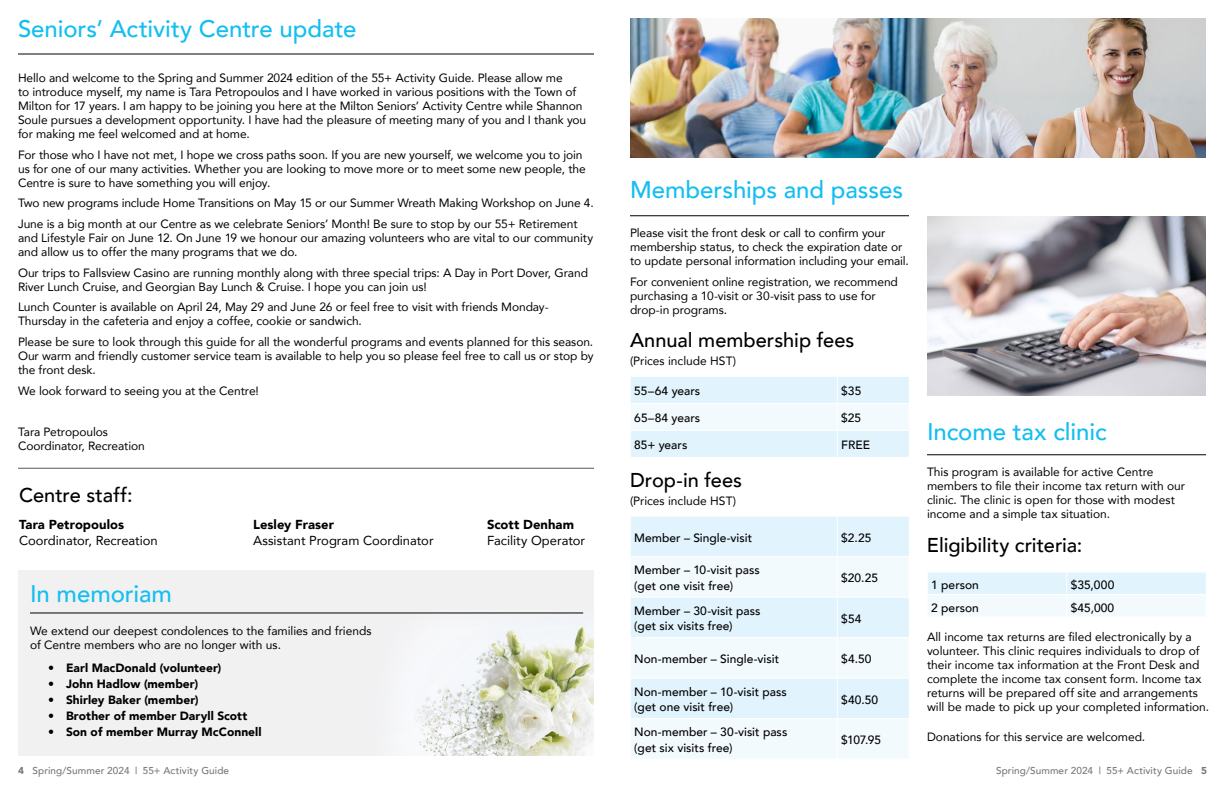
<style>
.page{position:relative;width:1224px;height:792px;background:#fff}
.page>*{position:absolute;margin:0;border:0;box-sizing:border-box;transform-origin:0 0}
.t1{font:500 24px "Avenir";color:#15bef0}
.t2{font:500 20px "Avenir";color:#000}
.t3{font:13px "Avenir";color:#000}
.t4{font:900 13px "Avenir";color:#000}
.t5{font:12px/14px "Avenir";letter-spacing:-.005em;color:#000}
.t6{font:500 12px/15.5px "Avenir";color:#000}
.t7{font:900 12px "Avenir";letter-spacing:.005em;color:#000}
.t8{font:500 10px "Avenir";letter-spacing:.01em;color:#77787b}
.s1{font-weight:900}
</style>
<div class="page">
<hr style="left:18px;top:54px;width:576px;height:1px;background:#000">
<hr style="left:18px;top:468px;width:576px;height:1px;background:#58595b">
<svg style="left:631px;top:377px;width:278px;height:80px"></svg>
<div style="left:631px;top:517px;width:278px;height:39px;background:#e1f3fc"></div>
<svg style="left:631px;top:557px;width:278px;height:201px;fill:#f3fafe"></svg>
<hr style="left:837px;top:516px;width:1px;height:40px;background:#fff">
<hr style="left:837px;top:557px;width:1px;height:40px;background:#fff">
<hr style="left:630px;top:597px;width:207px;height:1px;background:#fff">
<hr style="left:837px;top:597px;width:73px;height:1px;background:#fff">
<hr style="left:837px;top:597px;width:1px;height:40px;background:#fff">
<hr style="left:630px;top:637px;width:207px;height:1px;background:#fff">
<hr style="left:837px;top:637px;width:73px;height:1px;background:#fff">
<hr style="left:837px;top:638px;width:1px;height:40px;background:#fff">
<hr style="left:630px;top:678px;width:207px;height:1px;background:#fff">
<hr style="left:837px;top:678px;width:73px;height:1px;background:#fff">
<hr style="left:837px;top:678px;width:1px;height:40px;background:#fff">
<hr style="left:630px;top:718px;width:207px;height:1px;background:#fff">
<hr style="left:837px;top:718px;width:73px;height:1px;background:#fff">
<hr style="left:837px;top:719px;width:1px;height:40px;background:#fff">
<hr style="left:630px;top:216px;width:279px;height:1px;background:#000">
<hr style="left:927px;top:455px;width:279px;height:1px;background:#000">
<svg style="left:928px;top:572px;width:278px;height:44px"></svg>
<img style="left:927px;top:216px;width:279px;height:180px">
<img style="left:630px;top:18px;width:576px;height:140px">
<div style="left:18px;top:570px;width:576px;height:185px;background:#f1f1f2"></div>
<img style="left:374px;top:612px;width:220px;height:143px">
<hr style="left:30px;top:613px;width:553px;height:1px;background:#000">
<h1 class="t1" style="left:18px;top:8px;width:340px">Seniors’ Activity Centre update</h1>
<p class="t5" style="left:18px;top:70px;width:570px">Hello and welcome to the Spring and Summer 2024 edition of the 55+ Activity Guide. Please allow me<br>to introduce myself, my name is Tara Petropoulos and I have worked in various positions with the Town of Milton for 17 years. I am happy to be joining you here at the Milton Seniors’ Activity Centre while Shannon Soule pursues a development opportunity. I have had the pleasure of meeting many of you and I thank you for making me feel welcomed and at home.</p>
<p class="t5" style="left:18px;top:147px;width:569px">For those who I have not met, I hope we cross paths soon. If you are new yourself, we welcome you to join us for one of our many activities. Whether you are looking to move more or to meet some new people, the<br>Centre is sure to have something you will enjoy.</p>
<p class="t5" style="left:18px;top:192px;width:577px;line-height:20.7px">Two new programs include Home Transitions on May 15 or our Summer Wreath Making Workshop on June 4.<br>June is a big month at our Centre as we celebrate Seniors’ Month! Be sure to stop by our 55+ Retirement</p>
<p class="t5" style="left:18px;top:231px;width:577px">and Lifestyle Fair on June 12. On June 19 we honour our amazing volunteers who are vital to our community and allow us to offer the many programs that we do.</p>
<p class="t5" style="left:18px;top:265px;width:572px">Our trips to Fallsview Casino are running monthly along with three special trips: A Day in Port Dover, Grand<br>River Lunch Cruise, and Georgian Bay Lunch &amp; Cruise. I hope you can join us!</p>
<p class="t5" style="left:18px;top:300px;width:532px">Lunch Counter is available on April 24, May 29 and June 26 or feel free to visit with friends Monday-<br>Thursday in the cafeteria and enjoy a coffee, cookie or sandwich.</p>
<p class="t5" style="left:18px;top:335px;width:577px;text-align:justify">Please be sure to look through this guide for all the wonderful programs and events planned for this season.<br>Our warm and friendly customer service team is available to help you so please feel free to call us or stop by the front desk.</p>
<p class="t5" style="left:18px;top:383px;width:242px">We look forward to seeing you at the Centre!</p>
<p class="t5" style="left:18px;top:424px;width:128px">Tara Petropoulos<br>Coordinator, Recreation</p>
<h2 class="t2" style="left:19px;top:478px;width:115px">Centre staff:</h2>
<p class="t4" style="left:19px;top:513px;width:107px">Tara Petropoulos</p>
<p class="t4" style="left:253px;top:513px;width:82px">Lesley Fraser</p>
<p class="t4" style="left:487px;top:513px;width:89px">Scott Denham</p>
<p class="t3" style="left:19px;top:530px;width:140px">Coordinator, Recreation</p>
<p class="t3" style="left:253px;top:530px;width:182px">Assistant Program Coordinator</p>
<p class="t3" style="left:487px;top:530px;width:100px">Facility Operator</p>
<h1 class="t1" style="left:30px;top:573px;width:143px">In memoriam</h1>
<p class="t5" style="left:30px;top:623px;width:343px">We extend our deepest condolences to the families and friends of Centre members who are no longer with us.</p>
<p class="t7" style="left:48px;top:657px;width:175px">• Earl MacDonald (volunteer)</p>
<p class="t7" style="left:48px;top:673px;width:152px">• John Hadlow (member)</p>
<p class="t7" style="left:48px;top:689px;width:152px">• Shirley Baker (member)</p>
<p class="t7" style="left:48px;top:705px;width:201px">• Brother of member Daryll Scott</p>
<p class="t7" style="left:48px;top:721px;width:215px">• Son of member Murray McConnell</p>
<h1 class="t1" style="left:630px;top:169px;width:275px">Memberships and passes</h1>
<p class="t5" style="left:630px;top:226px;width:280px">Please visit the front desk or call to confirm your membership status, to check the expiration date or to update personal information including your email.</p>
<p class="t5" style="left:630px;top:274px;width:269px">For convenient online registration, we recommend purchasing a 10-visit or 30-visit pass to use for drop-in programs.</p>
<h2 class="t2" style="left:630px;top:323px;width:226px">Annual membership fees</h2>
<p class="t5" style="left:630px;top:354px;width:108px">(Prices include HST)</p>
<p class="t6" style="left:634px;top:382px;width:68px">55–64 years</p>
<p class="t6" style="left:841px;top:382px;width:22px">$35</p>
<p class="t6" style="left:634px;top:409px;width:67px">65–84 years</p>
<p class="t6" style="left:841px;top:409px;width:22px">$25</p>
<p class="t6" style="left:634px;top:436px;width:55px">85+ years</p>
<p class="t6" style="left:841px;top:436px;width:30px">FREE</p>
<h2 class="t2" style="left:630px;top:463px;width:114px">Drop-in fees</h2>
<p class="t5" style="left:630px;top:494px;width:108px">(Prices include HST)</p>
<p class="t6" style="left:634px;top:529px;width:119px">Member – Single-visit</p>
<p class="t6" style="left:841px;top:529px;width:32px">$2.25</p>
<p class="t6" style="left:634px;top:562px;width:127px">Member – 10-visit pass (get one visit free)</p>
<p class="t6" style="left:841px;top:569px;width:38px">$20.25</p>
<p class="t6" style="left:634px;top:602px;width:128px">Member – 30-visit pass (get six visits free)</p>
<p class="t6" style="left:841px;top:610px;width:22px">$54</p>
<p class="t6" style="left:634px;top:650px;width:146px">Non-member – Single-visit</p>
<p class="t6" style="left:841px;top:650px;width:32px">$4.50</p>
<p class="t6" style="left:634px;top:683px;width:154px">Non-member – 10-visit pass (get one visit free)</p>
<p class="t6" style="left:841px;top:691px;width:39px">$40.50</p>
<p class="t6" style="left:634px;top:724px;width:155px">Non-member – 30-visit pass (get six visits free)</p>
<p class="t6" style="left:841px;top:731px;width:41px">$107.95</p>
<h1 class="t1" style="left:927px;top:411px;width:181px">Income tax clinic</h1>
<p class="t5" style="left:927px;top:465px;width:260px">This program is available for active Centre members to file their income tax return with our clinic. The clinic is open for those with modest income and a simple tax situation.</p>
<h2 class="t2" style="left:927px;top:528px;width:157px">Eligibility criteria:</h2>
<p class="t6" style="left:931px;top:577px;width:49px">1 person</p>
<p class="t6" style="left:1071px;top:577px;width:45px">$35,000</p>
<p class="t6" style="left:931px;top:599px;width:49px">2 person</p>
<p class="t6" style="left:1071px;top:599px;width:45px">$45,000</p>
<p class="t5" style="left:927px;top:630px;width:284px">All income tax returns are filed electronically by a volunteer. This clinic requires individuals to drop of their income tax information at the Front Desk and complete the income tax consent form. Income tax returns will be prepared off site and arrangements will be made to pick up your completed information.</p>
<p class="t5" style="left:927px;top:729px;width:220px">Donations for this service are welcomed.</p>
<p class="t8" style="left:18px;top:762px;width:212px"><span class="s1">4</span> Spring/Summer 2024 | 55+ Activity Guide</p>
<p class="t8" style="left:996px;top:762px;width:212px">Spring/Summer 2024 | 55+ Activity Guide <span class="s1">5</span></p>
</div>
